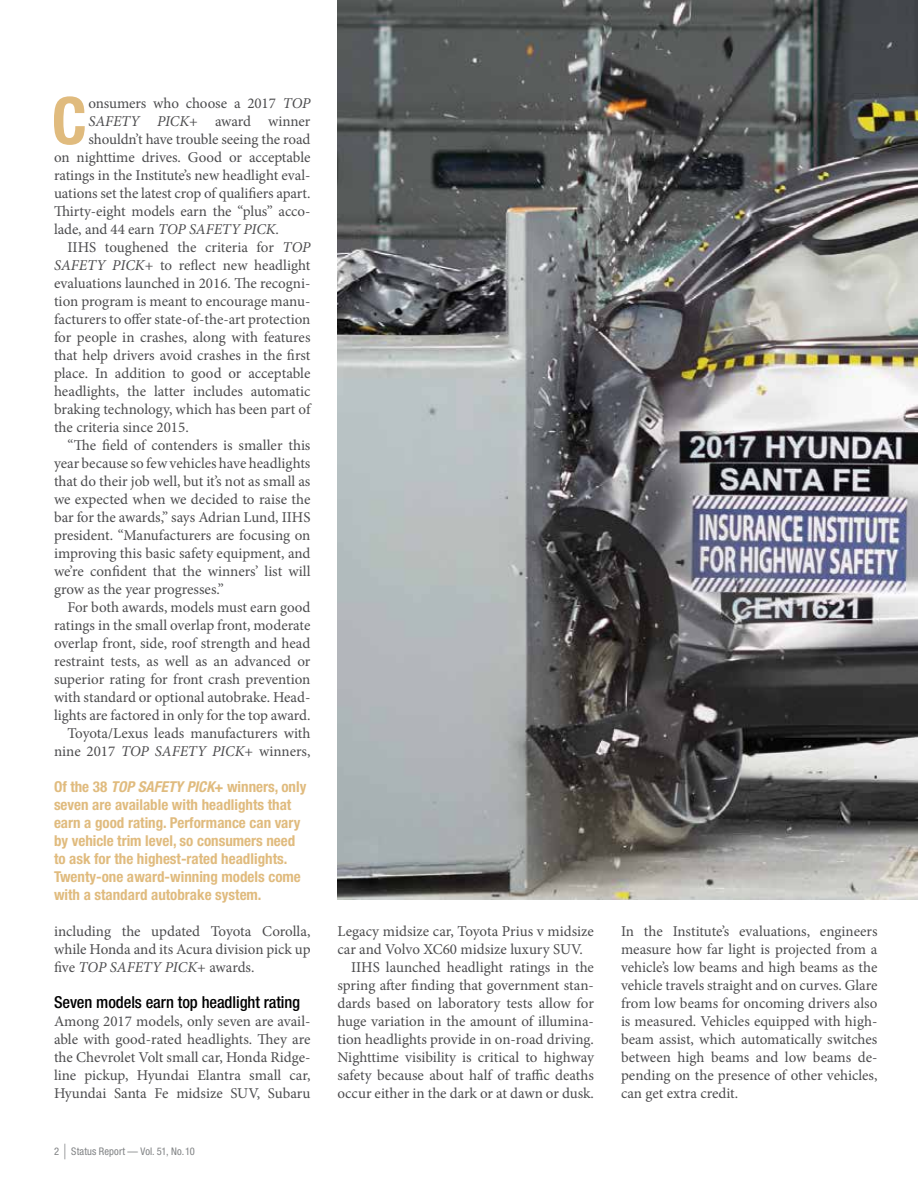
<style>
.page{position:relative;width:918px;height:1188px;background:#fff}
.page>*{position:absolute;margin:0;border:0;box-sizing:border-box;transform-origin:0 0}
.t1{font:700 condensed 65.4px "Helvetica Neue LT Pro";color:#e0bb7e}
.t2{font:500 condensed 16.5px "Helvetica Neue LT Pro";letter-spacing:-.005em;color:#000}
.t3{font:15px/18px "Minion Pro";letter-spacing:-.005em;color:#4c4c4e;text-align:justify}
.t4{font:700 condensed 15px/18px "Helvetica Neue LT Pro";color:#e0bb7e}
.t5{font:condensed 10.5px "Helvetica Neue LT Pro";letter-spacing:.01em;color:#808284}
.s1{font-style:italic}
.s2{font-size:21px}
</style>
<div class="page">
<img style="left:338px;top:0;width:580px;height:900px">
<h1 class="t1" style="left:52px;top:81px;width:37px">C</h1>
<p class="t3" style="left:88px;top:94px;width:224px">onsumers who choose a 2017 <span class="s1">TOP</span></p>
<p class="t3" style="left:88px;top:112px;width:224px"><span class="s1">SAFETY PICK</span>+ award winner</p>
<p class="t3" style="left:88px;top:130px;width:224px">shouldn’t have trouble seeing the road</p>
<p class="t3" style="left:54px;top:148px;width:258px">on nighttime drives. Good or acceptable</p>
<p class="t3" style="left:54px;top:166px;width:258px">ratings in the Institute’s new headlight eval-</p>
<p class="t3" style="left:54px;top:184px;width:258px">uations set the latest crop of qualifiers apart.</p>
<p class="t3" style="left:54px;top:202px;width:258px">Thirty-eight models earn the “plus” acco-</p>
<p class="t3" style="left:54px;top:220px;width:227px">lade, and 44 earn <span class="s1">TOP SAFETY PICK</span>.</p>
<p class="t3" style="left:68px;top:238px;width:244px">IIHS toughened the criteria for <span class="s1">TOP</span></p>
<p class="t3" style="left:54px;top:256px;width:258px"><span class="s1">SAFETY PICK</span>+ to reflect new headlight</p>
<p class="t3" style="left:54px;top:274px;width:258px">evaluations launched in 2016. The recogni-</p>
<p class="t3" style="left:54px;top:292px;width:258px">tion program is meant to encourage manu-</p>
<p class="t3" style="left:54px;top:310px;width:258px">facturers to offer state-of-the-art protection</p>
<p class="t3" style="left:54px;top:328px;width:258px">for people in crashes, along with features</p>
<p class="t3" style="left:54px;top:346px;width:258px">that help drivers avoid crashes in the first</p>
<p class="t3" style="left:54px;top:364px;width:258px">place. In addition to good or acceptable</p>
<p class="t3" style="left:54px;top:382px;width:258px">headlights, the latter includes automatic</p>
<p class="t3" style="left:54px;top:400px;width:258px">braking technology, which has been part of</p>
<p class="t3" style="left:54px;top:418px;width:136px">the criteria since 2015.</p>
<p class="t3" style="left:68px;top:436px;width:244px">“The field of contenders is smaller this</p>
<p class="t3" style="left:54px;top:454px;width:258px">year because so few vehicles have headlights</p>
<p class="t3" style="left:54px;top:472px;width:258px">that do their job well, but it’s not as small as</p>
<p class="t3" style="left:54px;top:490px;width:258px">we expected when we decided to raise the</p>
<p class="t3" style="left:54px;top:508px;width:258px">bar for the awards,” says Adrian Lund, IIHS</p>
<p class="t3" style="left:54px;top:526px;width:258px">president. “Manufacturers are focusing on</p>
<p class="t3" style="left:54px;top:544px;width:258px">improving this basic safety equipment, and</p>
<p class="t3" style="left:54px;top:562px;width:258px">we’re confident that the winners’ list will</p>
<p class="t3" style="left:54px;top:580px;width:171px">grow as the year progresses.”</p>
<p class="t3" style="left:68px;top:598px;width:245px">For both awards, models must earn good</p>
<p class="t3" style="left:54px;top:616px;width:258px">ratings in the small overlap front, moderate</p>
<p class="t3" style="left:54px;top:634px;width:258px">overlap front, side, roof strength and head</p>
<p class="t3" style="left:54px;top:652px;width:258px">restraint tests, as well as an advanced or</p>
<p class="t3" style="left:54px;top:670px;width:258px">superior rating for front crash prevention</p>
<p class="t3" style="left:54px;top:688px;width:258px">with standard or optional autobrake. Head-</p>
<p class="t3" style="left:54px;top:706px;width:258px">lights are factored in only for the top award.</p>
<p class="t3" style="left:68px;top:724px;width:245px">Toyota/Lexus leads manufacturers with</p>
<p class="t3" style="left:54px;top:742px;width:258px">nine 2017 <span class="s1">TOP SAFETY PICK</span>+ winners,</p>
<p class="t4" style="left:54px;top:777px;width:254px">Of the 38 <span class="s1">TOP SAFETY PICK</span>+ winners, only seven are available with headlights that earn a good rating. Performance can vary by vehicle trim level, so consumers need to ask for the highest-rated headlights.<br>Twenty-one award-winning models come with a standard autobrake system.</p>
<p class="t3" style="left:54px;top:922px;width:258px">including the updated Toyota Corolla, while Honda and its Acura division pick up five <span class="s1">TOP SAFETY PICK</span>+ awards.</p>
<p class="t2" style="left:54px;top:992px;width:248px">Seven models earn top headlight rating</p>
<p class="t3" style="left:54px;top:1012px;width:258px">Among 2017 models, only seven are avail&shy;able with good-rated headlights. They are the Chevrolet Volt small car, Honda Ridge&shy;line pickup, Hyundai Elantra small car, Hyundai Santa Fe midsize SUV, Subaru</p>
<p class="t5" style="left:54px;top:1145px;width:142px">2 <span class="s2">|</span> Status Report — Vol. 51, No. 10</p>
<p class="t3" style="left:338px;top:922px;width:258px">Legacy midsize car, Toyota Prius v midsize</p>
<p class="t3" style="left:338px;top:940px;width:247px">car and Volvo XC60 midsize luxury SUV.</p>
<p class="t3" style="left:351px;top:958px;width:244px">IIHS launched headlight ratings in the</p>
<p class="t3" style="left:338px;top:976px;width:258px">spring after finding that government stan-</p>
<p class="t3" style="left:338px;top:994px;width:258px">dards based on laboratory tests allow for</p>
<p class="t3" style="left:338px;top:1012px;width:258px">huge variation in the amount of illumina-</p>
<p class="t3" style="left:338px;top:1030px;width:258px">tion headlights provide in on-road driving.</p>
<p class="t3" style="left:338px;top:1048px;width:258px">Nighttime visibility is critical to highway</p>
<p class="t3" style="left:338px;top:1066px;width:258px">safety because about half of traffic deaths</p>
<p class="t3" style="left:338px;top:1084px;width:258px">occur either in the dark or at dawn or dusk.</p>
<p class="t3" style="left:621px;top:922px;width:258px">In the Institute’s evaluations, engineers measure how far light is projected from a vehicle’s low beams and high beams as the vehicle travels straight and on curves. Glare from low beams for oncoming drivers also is measured. Vehicles equipped with high&shy;beam assist, which automatically switches between high beams and low beams de&shy;pending on the presence of other vehicles, can get extra credit.</p>
</div>
